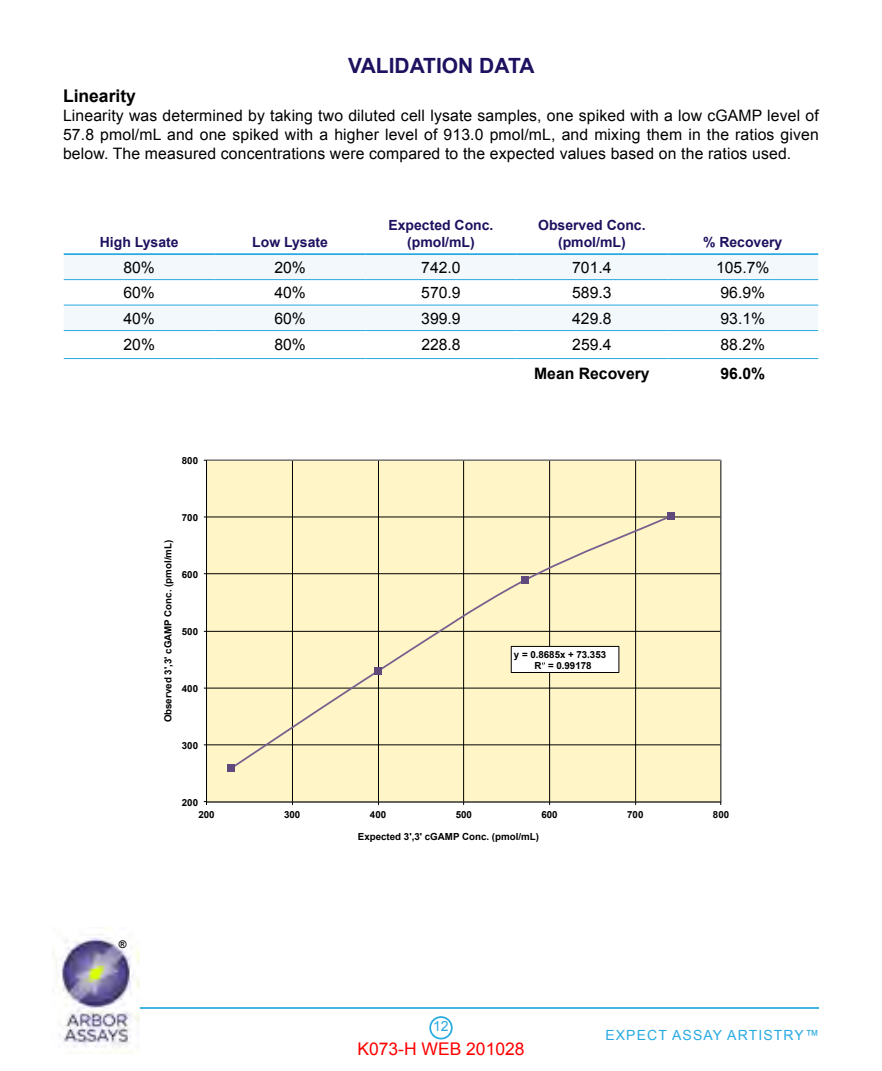
<style>
.page{position:relative;width:882px;height:1071px;background:#fff}
.page>*{position:absolute;margin:0;border:0;box-sizing:border-box;transform-origin:0 0}
.t1{font:700 21px "Arial";color:#1d1160}
.t2{font:17.5px "Arial";color:#f00}
.t3{font:700 17.5px "Arial";color:#000}
.t4{font:15.75px/18.9px "Arial";letter-spacing:.01em;color:#000;text-align:justify}
.t5{font:700 15.75px "Arial";color:#000}
.t6{font:700 14px/16.8px "Arial";color:#1d1160;text-align:center}
.t7{font:14px "Arial";letter-spacing:.08em;color:#28aae1}
.t8{font:700 10.5px "Arial";color:#000}
.t9{font:700 9.8px/11.5px "Arial";color:#010101}
</style>
<div class="page">
<div style="left:429px;top:1016px;width:24px;height:24px;border:2px solid #28aae1;border-radius:50%"></div>
<img style="left:53px;top:927px;width:86px;height:126px">
<hr style="left:140px;top:1007px;width:679px;height:2px;background:#28aae1">
<svg style="left:64px;top:255px;width:754px;height:75px;fill:#f3f8fc"></svg>
<hr style="left:64px;top:279px;width:151px;height:1px;background:#28aae1">
<hr style="left:215px;top:279px;width:151px;height:1px;background:#28aae1">
<hr style="left:366px;top:279px;width:150px;height:1px;background:#28aae1">
<hr style="left:516px;top:279px;width:151px;height:1px;background:#28aae1">
<hr style="left:667px;top:279px;width:151px;height:1px;background:#28aae1">
<hr style="left:64px;top:305px;width:151px;height:1px;background:#28aae1">
<hr style="left:215px;top:305px;width:151px;height:1px;background:#28aae1">
<hr style="left:366px;top:305px;width:150px;height:1px;background:#28aae1">
<hr style="left:516px;top:305px;width:151px;height:1px;background:#28aae1">
<hr style="left:667px;top:305px;width:151px;height:1px;background:#28aae1">
<hr style="left:64px;top:330px;width:151px;height:1px;background:#28aae1">
<hr style="left:215px;top:330px;width:151px;height:1px;background:#28aae1">
<hr style="left:366px;top:330px;width:150px;height:1px;background:#28aae1">
<hr style="left:516px;top:330px;width:151px;height:1px;background:#28aae1">
<hr style="left:667px;top:330px;width:151px;height:1px;background:#28aae1">
<hr style="left:64px;top:358px;width:151px;height:1px;background:#28aae1">
<hr style="left:215px;top:358px;width:151px;height:1px;background:#28aae1">
<hr style="left:366px;top:358px;width:150px;height:1px;background:#28aae1">
<hr style="left:516px;top:358px;width:151px;height:1px;background:#28aae1">
<hr style="left:667px;top:358px;width:151px;height:1px;background:#28aae1">
<hr style="left:64px;top:253px;width:151px;height:2px;background:#28aae1">
<hr style="left:215px;top:253px;width:151px;height:2px;background:#28aae1">
<hr style="left:366px;top:253px;width:150px;height:2px;background:#28aae1">
<hr style="left:516px;top:253px;width:151px;height:2px;background:#28aae1">
<hr style="left:667px;top:253px;width:151px;height:2px;background:#28aae1">
<div style="left:207px;top:460px;width:514px;height:342px;background:#fff5c7"></div>
<hr style="left:206px;top:745px;width:515px;height:1px;background:#010101">
<hr style="left:206px;top:688px;width:515px;height:1px;background:#010101">
<hr style="left:206px;top:631px;width:515px;height:1px;background:#010101">
<hr style="left:206px;top:573px;width:515px;height:1px;background:#010101">
<hr style="left:206px;top:517px;width:515px;height:1px;background:#010101">
<hr style="left:292px;top:460px;width:1px;height:342px;background:#010101">
<hr style="left:378px;top:460px;width:1px;height:342px;background:#010101">
<hr style="left:463px;top:460px;width:1px;height:342px;background:#010101">
<hr style="left:549px;top:460px;width:1px;height:342px;background:#010101">
<hr style="left:635px;top:460px;width:1px;height:342px;background:#010101">
<hr style="left:206px;top:460px;width:1px;height:342px;background:#010101">
<hr style="left:207px;top:802px;width:514px;height:1px;background:#010101">
<svg style="left:229px;top:514px;width:444px;height:257px"></svg>
<svg style="left:668px;top:513px;width:7px;height:7px"></svg>
<svg style="left:521px;top:576px;width:7px;height:7px"></svg>
<svg style="left:374px;top:668px;width:7px;height:7px"></svg>
<svg style="left:228px;top:764px;width:7px;height:7px"></svg>
<div style="left:511px;top:646px;width:108px;height:26px;background:#fff"></div>
<div style="left:511px;top:646px;width:108px;height:27px;border:1px solid #010101"></div>
<h1 class="t1" style="left:348px;top:52px;width:188px">VALIDATION DATA</h1>
<p class="t3" style="left:63px;top:84px;width:74px">Linearity</p>
<p class="t4" style="left:63px;top:106px;width:757px">Linearity was determined by taking two diluted cell lysate samples, one spiked with a low cGAMP level of 57.8 pmol/mL and one spiked with a higher level of 913.0 pmol/mL, and mixing them in the ratios given below. The measured concentrations were compared to the expected values based on the ratios used.</p>
<p class="t6" style="left:100px;top:234px;width:80px">High Lysate</p>
<p class="t6" style="left:252px;top:234px;width:77px">Low Lysate</p>
<p class="t6" style="left:388px;top:217px;width:107px">Expected Conc. (pmol/mL)</p>
<p class="t6" style="left:538px;top:217px;width:109px">Observed Conc. (pmol/mL)</p>
<p class="t6" style="left:703px;top:234px;width:81px">% Recovery</p>
<p class="t4" style="left:123px;top:258px;width:33px">80%</p>
<p class="t4" style="left:274px;top:258px;width:33px">20%</p>
<p class="t4" style="left:421px;top:258px;width:41px">742.0</p>
<p class="t4" style="left:572px;top:258px;width:41px">701.4</p>
<p class="t4" style="left:716px;top:258px;width:55px">105.7%</p>
<p class="t4" style="left:123px;top:283px;width:33px">60%</p>
<p class="t4" style="left:274px;top:283px;width:33px">40%</p>
<p class="t4" style="left:421px;top:283px;width:41px">570.9</p>
<p class="t4" style="left:572px;top:283px;width:41px">589.3</p>
<p class="t4" style="left:720px;top:283px;width:46px">96.9%</p>
<p class="t4" style="left:123px;top:309px;width:33px">40%</p>
<p class="t4" style="left:274px;top:309px;width:33px">60%</p>
<p class="t4" style="left:421px;top:309px;width:41px">399.9</p>
<p class="t4" style="left:572px;top:309px;width:41px">429.8</p>
<p class="t4" style="left:721px;top:309px;width:46px">93.1%</p>
<p class="t4" style="left:123px;top:335px;width:33px">20%</p>
<p class="t4" style="left:274px;top:335px;width:33px">80%</p>
<p class="t4" style="left:421px;top:335px;width:41px">228.8</p>
<p class="t4" style="left:572px;top:335px;width:41px">259.4</p>
<p class="t4" style="left:721px;top:335px;width:46px">88.2%</p>
<p class="t5" style="left:534px;top:363px;width:117px">Mean Recovery</p>
<p class="t5" style="left:721px;top:363px;width:46px">96.0%</p>
<p class="t9" style="left:182px;top:455px;width:18px">800</p>
<p class="t9" style="left:163px;top:722px;width:184px;rotate:-90deg">Observed 3',3' cGAMP Conc. (pmol/mL)</p>
<p class="t9" style="left:182px;top:512px;width:18px">700</p>
<p class="t9" style="left:182px;top:569px;width:18px">600</p>
<p class="t9" style="left:182px;top:626px;width:18px">500</p>
<p class="t9" style="left:182px;top:683px;width:18px">400</p>
<p class="t9" style="left:182px;top:740px;width:18px">300</p>
<p class="t9" style="left:534px;top:649px;width:73px;text-indent:-21px">y = 0.8685x + 73.353<br>R = 0.99178</p>
<p class="t9" style="left:182px;top:797px;width:18px">200</p>
<p class="t9" style="left:198px;top:809px;width:18px">200</p>
<p class="t9" style="left:284px;top:809px;width:18px">300</p>
<p class="t9" style="left:370px;top:809px;width:18px">400</p>
<p class="t9" style="left:456px;top:809px;width:18px">500</p>
<p class="t9" style="left:541px;top:809px;width:18px">600</p>
<p class="t9" style="left:627px;top:809px;width:18px">700</p>
<p class="t9" style="left:713px;top:809px;width:18px">800</p>
<p class="t9" style="left:358px;top:831px;width:183px">Expected 3',3' cGAMP Conc. (pmol/mL)</p>
<p class="t8" style="left:119px;top:937px;width:9px">®</p>
<p class="t7" style="left:433px;top:1017px;width:17px">12</p>
<p class="t2" style="left:357px;top:1037px;width:169px">K073-H WEB 201028</p>
<p class="t7" style="left:605px;top:1025px;width:215px">EXPECT ASSAY ARTISTRY™</p>
</div>
